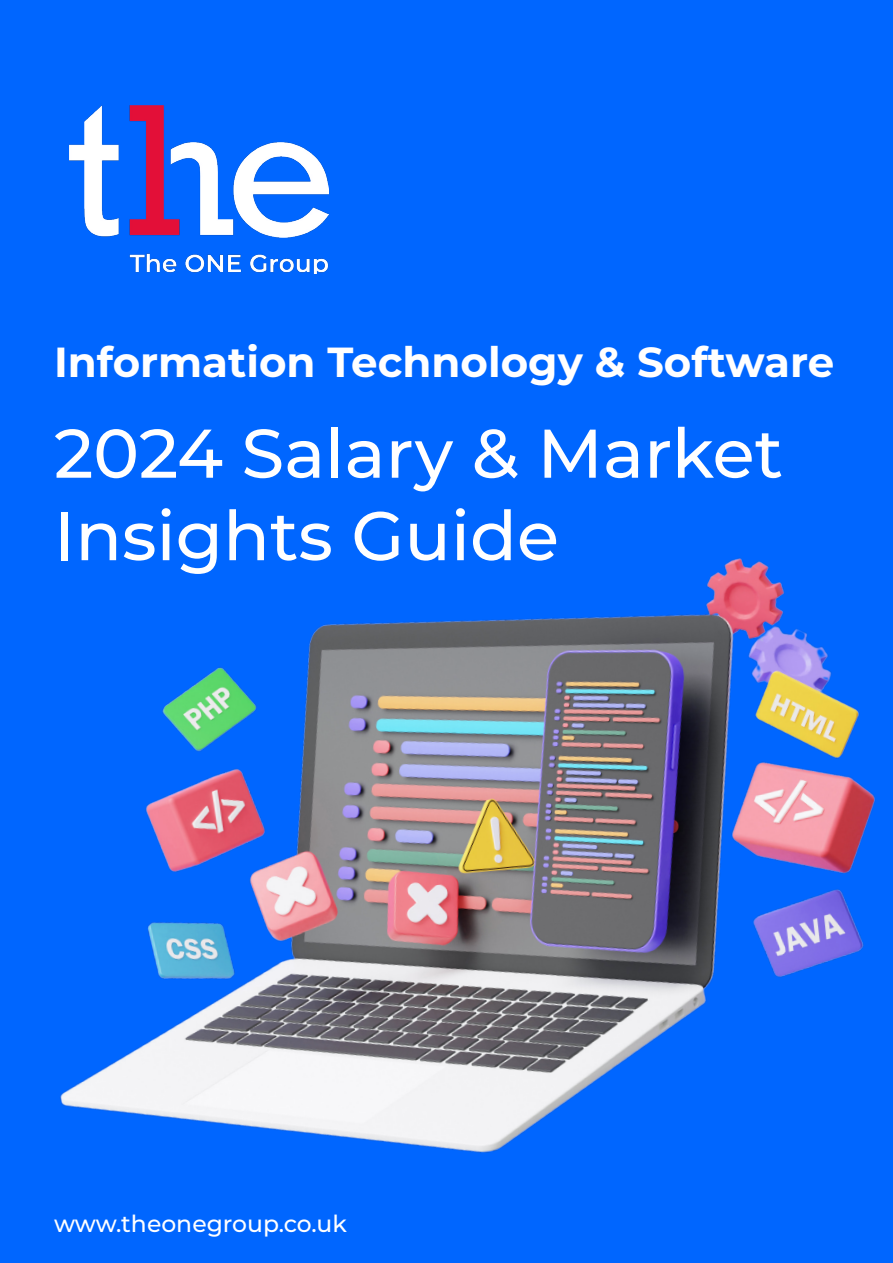
<style>
.page{position:relative;width:893px;height:1263px;background:#06f}
.page>*{position:absolute;margin:0;border:0;box-sizing:border-box;transform-origin:0 0}
.t1{font:500 68.7px/82.5px "Montserrat";color:#fff}
.t2{font:700 42px "Montserrat";color:#fff}
.t3{font:500 23.4px "Montserrat";color:#fff}
</style>
<div class="page">
<img style="left:69px;top:105px;width:259px;height:169px">
<img style="left:60px;top:558px;width:815px;height:595px">
<p class="t2" style="left:54px;top:332px;width:782px">Information Technology &amp; Software</p>
<h1 class="t1" style="left:54px;top:409px;width:731px">2024 Salary &amp; Market<br>Insights Guide</h1>
<p class="t3" style="left:54px;top:1207px;width:294px">www.theonegroup.co.uk</p>
</div>
